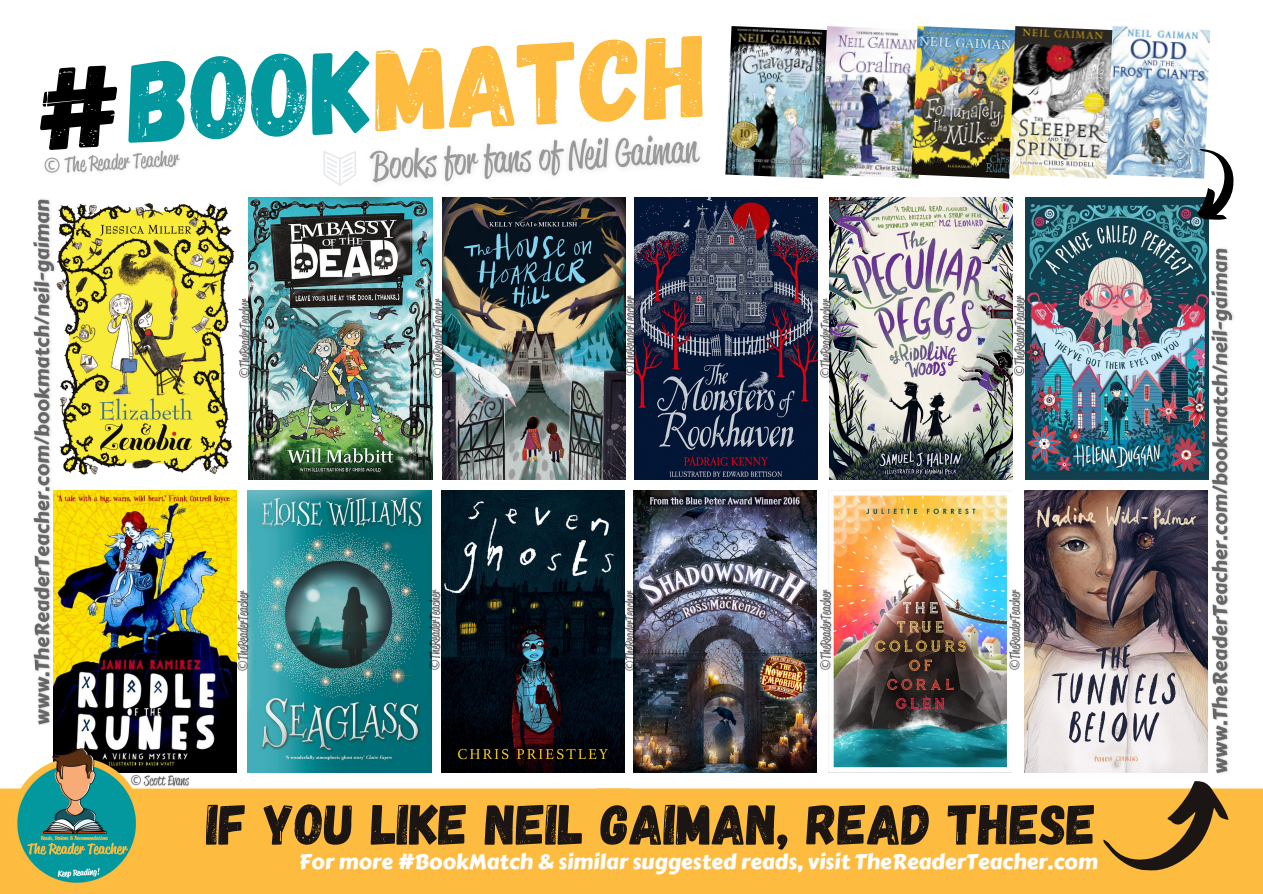
<style>
.page{position:relative;width:1263px;height:894px;background:#fff}
.page>*{position:absolute;margin:0;border:0;box-sizing:border-box;transform-origin:0 0}
.t1{font:117px "Gagalin";color:#fdbc3f}
.t2{font:117px "Gagalin";color:#03989e}
.t3{font:57px "Gagalin";color:#1b1514}
.t4{font:21px "Carter One";color:#fff}
</style>
<div class="page">
<div style="left:0;top:789px;width:629px;height:104px;background:#fdbc3f"></div>
<hr style="left:0;top:893px;width:628px;height:1px;background:#fdbc3f">
<hr style="left:0;top:788px;width:628px;height:2px;background:#fdbc3f">
<div style="left:598px;top:789px;width:665px;height:104px;background:#fdbc3f"></div>
<hr style="left:599px;top:893px;width:664px;height:1px;background:#fdbc3f">
<hr style="left:599px;top:788px;width:664px;height:2px;background:#fdbc3f">
<img style="left:830px;top:197px;width:183px;height:282px">
<img style="left:1025px;top:197px;width:184px;height:282px">
<img style="left:64px;top:203px;width:172px;height:272px">
<img style="left:249px;top:197px;width:183px;height:282px">
<img style="left:442px;top:201px;width:184px;height:278px">
<img style="left:634px;top:197px;width:184px;height:282px">
<svg style="left:1102px;top:781px;width:129px;height:90px"></svg>
<img style="left:53px;top:490px;width:184px;height:282px">
<img style="left:0;top:742px;width:151px;height:148px">
<img style="left:725px;top:26px;width:96px;height:152px">
<img style="left:828px;top:490px;width:184px;height:282px">
<img style="left:1024px;top:490px;width:174px;height:282px">
<img style="left:248px;top:490px;width:183px;height:282px">
<img style="left:441px;top:490px;width:184px;height:282px">
<img style="left:633px;top:490px;width:183px;height:282px">
<img style="left:821px;top:26px;width:90px;height:152px">
<img style="left:911px;top:26px;width:98px;height:152px">
<img style="left:1009px;top:26px;width:97px;height:152px">
<img style="left:1106px;top:26px;width:104px;height:152px">
<img style="left:358px;top:135px;width:352px;height:66px">
<img style="left:425px;top:294px;width:25px;height:88px">
<svg style="left:1168px;top:140px;width:66px;height:91px"></svg>
<img style="left:44px;top:150px;width:136px;height:23px">
<img style="left:814px;top:294px;width:24px;height:88px">
<img style="left:233px;top:294px;width:24px;height:88px">
<img style="left:618px;top:291px;width:25px;height:88px">
<img style="left:1008px;top:291px;width:24px;height:88px">
<img style="left:230px;top:586px;width:25px;height:88px">
<img style="left:422px;top:585px;width:25px;height:87px">
<img style="left:618px;top:586px;width:25px;height:88px">
<img style="left:1003px;top:585px;width:24px;height:87px">
<img style="left:814px;top:585px;width:24px;height:87px">
<img style="left:127px;top:768px;width:66px;height:25px">
<svg style="left:323px;top:151px;width:33px;height:35px"></svg>
<img style="left:33px;top:199px;width:31px;height:532px">
<img style="left:1198px;top:242px;width:36px;height:532px">
<p class="t1" style="left:372px;top:13px;width:336px;rotate:-2deg">MATCH</p>
<p class="t2" style="left:126px;top:25px;width:246px;rotate:-2deg">BOOK</p>
<p class="t3" style="left:206px;top:787px;width:891px">IF YOU LIKE NEIL GAIMAN, READ THESE</p>
<p class="t4" style="left:299px;top:845px;width:800px">For more #BookMatch &amp; similar suggested reads, visit TheReaderTeacher.com</p>
</div>
